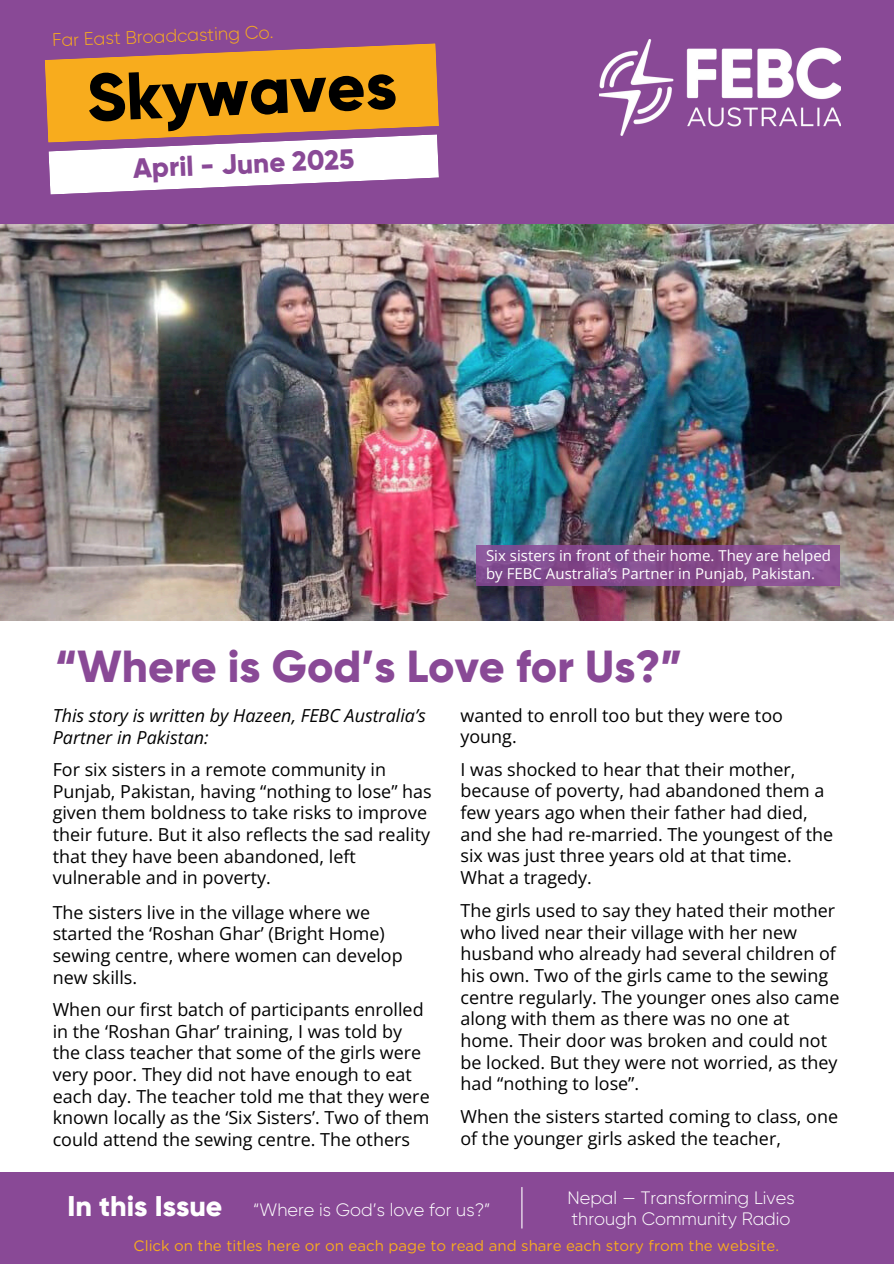
<style>
.page{position:relative;width:894px;height:1264px;background:#fff}
.page>*{position:absolute;margin:0;border:0;box-sizing:border-box;transform-origin:0 0}
.t1{font:800 66.9px "Gilroy";color:#000}
.t2{font:800 44.85px "Gilroy";color:#894996}
.t3{font:800 28.5px "Gilroy";color:#fff}
.t4{font:800 27.6px "Gilroy";color:#894996}
.t5{font:300 18.15px "Gilroy";color:#f8ac1d}
.t6{font:18px/21.8px "Open Sans";color:#000}
.t7{font:300 18px/21.3px "Gilroy";color:#fff}
.t8{font:italic 18px/21.8px "Open Sans";color:#000}
.t9{font:15px/18px "Open Sans";color:#fff}
.t10{font:15px "Gotham Rounded";color:#f8ac1d}
</style>
<div class="page">
<img style="left:0;top:223px;width:893px;height:397px">
<div style="left:0;top:0;width:893px;height:223px;background:#894996"></div>
<svg style="left:45px;top:43px;width:394px;height:151px"></svg>
<div style="left:0;top:1172px;width:893px;height:91px;background:#894996"></div>
<hr style="left:521px;top:1186px;width:1px;height:42px;background:#fff">
<img style="left:599px;top:40px;width:241px;height:95px">
<svg style="left:476px;top:545px;width:363px;height:40px;background:#854d8e"></svg>
<p class="t5" style="left:52px;top:30px;width:223px;rotate:-2deg">Far East Broadcasting Co.</p>
<p class="t1" style="left:86px;top:56px;width:311px;rotate:-2deg">Skywaves</p>
<p class="t4" style="left:132px;top:152px;width:223px;rotate:-3deg">April - June 2025</p>
<h2 class="t9" style="left:486px;top:546px;width:346px">Six sisters in front of their home. They are helped by FEBC Australia’s Partner in Punjab, Pakistan.</h2>
<h1 class="t2" style="left:55px;top:639px;width:628px">“Where is God’s Love for Us?”</h1>
<p class="t8" style="left:53px;top:704px;width:374px">This story is written by Hazeen, FEBC Australia’s<br>Partner in Pakistan:</p>
<p class="t6" style="left:53px;top:758px;width:380px">For six sisters in a remote community in Punjab, Pakistan, having “nothing to lose” has given them boldness to take risks to improve their future. But it also reflects the sad reality that they have been abandoned, left vulnerable and in poverty.</p>
<p class="t6" style="left:53px;top:900px;width:351px">The sisters live in the village where we started the ‘Roshan Ghar’ (Bright Home) sewing centre, where women can develop new skills.</p>
<p class="t6" style="left:53px;top:998px;width:378px">When our first batch of participants enrolled in the ‘Roshan Ghar’ training, I was told by the class teacher that some of the girls were very poor. They did not have enough to eat each day. The teacher told me that they were known locally as the ‘Six Sisters’. Two of them could attend the sewing centre. The others</p>
<p class="t6" style="left:460px;top:704px;width:324px">wanted to enroll too but they were too young.</p>
<p class="t6" style="left:460px;top:757px;width:374px">I was shocked to hear that their mother, because of poverty, had abandoned them a few years ago when their father had died, and she had re-married. The youngest of the six was just three years old at that time.<br>What a tragedy.</p>
<p class="t6" style="left:460px;top:899px;width:380px">The girls used to say they hated their mother who lived near their village with her new husband who already had several children of his own. Two of the girls came to the sewing centre regularly. The younger ones also came along with them as there was no one at home. Their door was broken and could not be locked. But they were not worried, as they had “nothing to lose”.</p>
<h4 class="t6" style="left:460px;top:1105px;width:379px">When the sisters started coming to class, one of the younger girls asked the teacher,</h4>
<p class="t3" style="left:67px;top:1188px;width:156px">In this Issue</p>
<p class="t7" style="left:253px;top:1198px;width:239px">“Where is God’s love for us?”</p>
<h3 class="t7" style="left:567px;top:1186px;width:228px">Nepal — Transforming Lives through Community Radio</h3>
<p class="t10" style="left:134px;top:1238px;width:646px">Click on the titles here or on each page to read and share each story from the website.</p>
</div>
